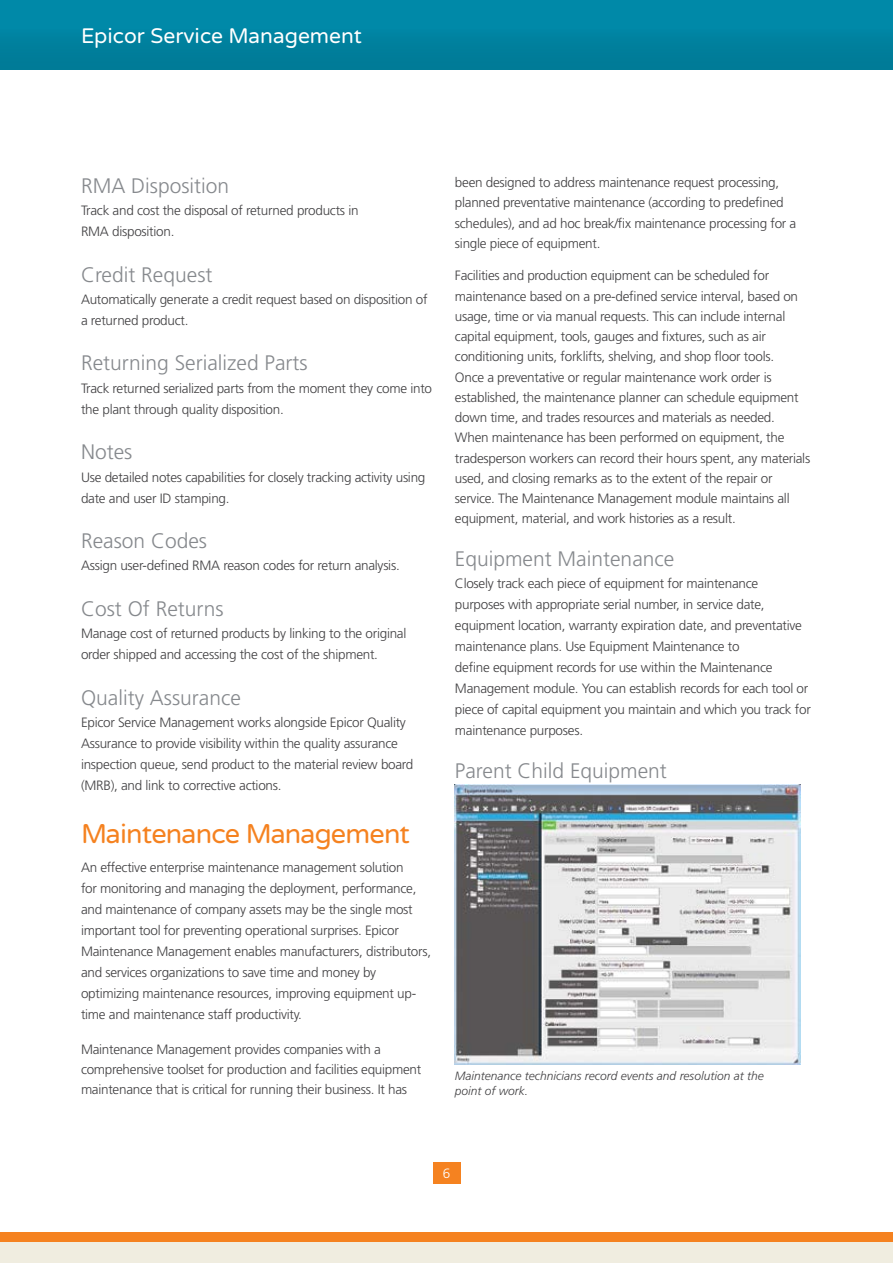
<style>
.page{position:relative;width:893px;height:1263px;background:#fff}
.page>*{position:absolute;margin:0;border:0;box-sizing:border-box;transform-origin:0 0}
.Body_Heading{font:27px "Varela Round";letter-spacing:-.03em;color:#f58220}
.Body_Subhead{font:300 21px "Frutiger LT Std";color:#86898d}
.t1{font:21px "Varela Round";color:#fff}
.Body_Copy{font:300 13.5px/21px "Frutiger LT Std";letter-spacing:-.02em;color:#414042}
.t2{font:300 13.5px "Frutiger LT Std";color:#fff}
.Caption_and_Notes{font:italic 300 12px/15px "Frutiger LT Std";color:#414042}
</style>
<div class="page">
<div style="left:433px;top:1162px;width:27px;height:22px;background:#f58220"></div>
<div style="left:0;top:0;width:893px;height:70px;background:#0084a2"></div>
<div style="left:0;top:1232px;width:893px;height:10px;background:#f58220"></div>
<div style="left:0;top:1242px;width:893px;height:21px;background:#f0ede0"></div>
<img style="left:455px;top:785px;width:346px;height:280px">
<h2 class="t1" style="left:81px;top:24px;width:282px">Epicor Service Management</h2>
<p class="Body_Subhead" style="left:81px;top:174px;width:150px">RMA Disposition</p>
<p class="Body_Copy" style="left:81px;top:200px;width:279px">Track and cost the disposal of returned products in<br>RMA disposition.</p>
<p class="Body_Subhead" style="left:81px;top:262px;width:133px">Credit Request</p>
<p class="Body_Copy" style="left:81px;top:289px;width:348px">Automatically generate a credit request based on disposition of a returned product.</p>
<p class="Body_Subhead" style="left:81px;top:351px;width:228px">Returning Serialized Parts</p>
<p class="Body_Copy" style="left:81px;top:378px;width:353px">Track returned serialized parts from the moment they come into the plant through quality disposition.</p>
<p class="Body_Subhead" style="left:81px;top:440px;width:53px">Notes</p>
<p class="Body_Copy" style="left:81px;top:467px;width:346px">Use detailed notes capabilities for closely tracking activity using date and user ID stamping.</p>
<p class="Body_Subhead" style="left:81px;top:529px;width:128px">Reason Codes</p>
<p class="Body_Copy" style="left:81px;top:555px;width:320px">Assign user-defined RMA reason codes for return analysis.</p>
<p class="Body_Subhead" style="left:81px;top:597px;width:144px">Cost Of Returns</p>
<p class="Body_Copy" style="left:81px;top:623px;width:327px">Manage cost of returned products by linking to the original order shipped and accessing the cost of the shipment.</p>
<p class="Body_Subhead" style="left:81px;top:685px;width:161px">Quality Assurance</p>
<p class="Body_Copy" style="left:81px;top:712px;width:334px">Epicor Service Management works alongside Epicor Quality Assurance to provide visibility within the quality assurance inspection queue, send product to the material review board (MRB), and link to corrective actions.</p>
<p class="Body_Heading" style="left:81px;top:818px;width:330px">Maintenance Management</p>
<p class="Body_Copy" style="left:81px;top:857px;width:352px">An effective enterprise maintenance management solution<br>for monitoring and managing the deployment, performance, and maintenance of company assets may be the single most important tool for preventing operational surprises. Epicor Maintenance Management enables manufacturers, distributors, and services organizations to save time and money by optimizing maintenance resources, improving equipment up&shy;time and maintenance staff productivity.</p>
<p class="Body_Copy" style="left:81px;top:1039px;width:342px;line-height:20.2px">Maintenance Management provides companies with a comprehensive toolset for production and facilities equipment maintenance that is critical for running their business. It has</p>
<p class="Body_Copy" style="left:455px;top:173px;width:343px;line-height:20.2px">been designed to address maintenance request processing, planned preventative maintenance (according to predefined schedules), and ad hoc break/fix maintenance processing for a single piece of equipment.</p>
<p class="Body_Copy" style="left:455px;top:266px;width:357px;line-height:20.2px">Facilities and production equipment can be scheduled for maintenance based on a pre-defined service interval, based on usage, time or via manual requests. This can include internal capital equipment, tools, gauges and fixtures, such as air conditioning units, forklifts, shelving, and shop floor tools.<br>Once a preventative or regular maintenance work order is established, the maintenance planner can schedule equipment down time, and trades resources and materials as needed.<br>When maintenance has been performed on equipment, the tradesperson workers can record their hours spent, any materials used, and closing remarks as to the extent of the repair or service. The Maintenance Management module maintains all equipment, material, and work histories as a result.</p>
<p class="Body_Subhead" style="left:455px;top:547px;width:221px">Equipment Maintenance</p>
<p class="Body_Copy" style="left:455px;top:573px;width:357px">Closely track each piece of equipment for maintenance purposes with appropriate serial number, in service date, equipment location, warranty expiration date, and preventative maintenance plans. Use Equipment Maintenance to<br>define equipment records for use within the Maintenance Management module. You can establish records for each tool or piece of capital equipment you maintain and which you track for maintenance purposes.</p>
<p class="Body_Subhead" style="left:455px;top:759px;width:213px">Parent Child Equipment</p>
<p class="Caption_and_Notes" style="left:455px;top:1068px;width:310px">Maintenance technicians record events and resolution at the point of work.</p>
<p class="t2" style="left:443px;top:1166px;width:9px">6</p>
</div>
